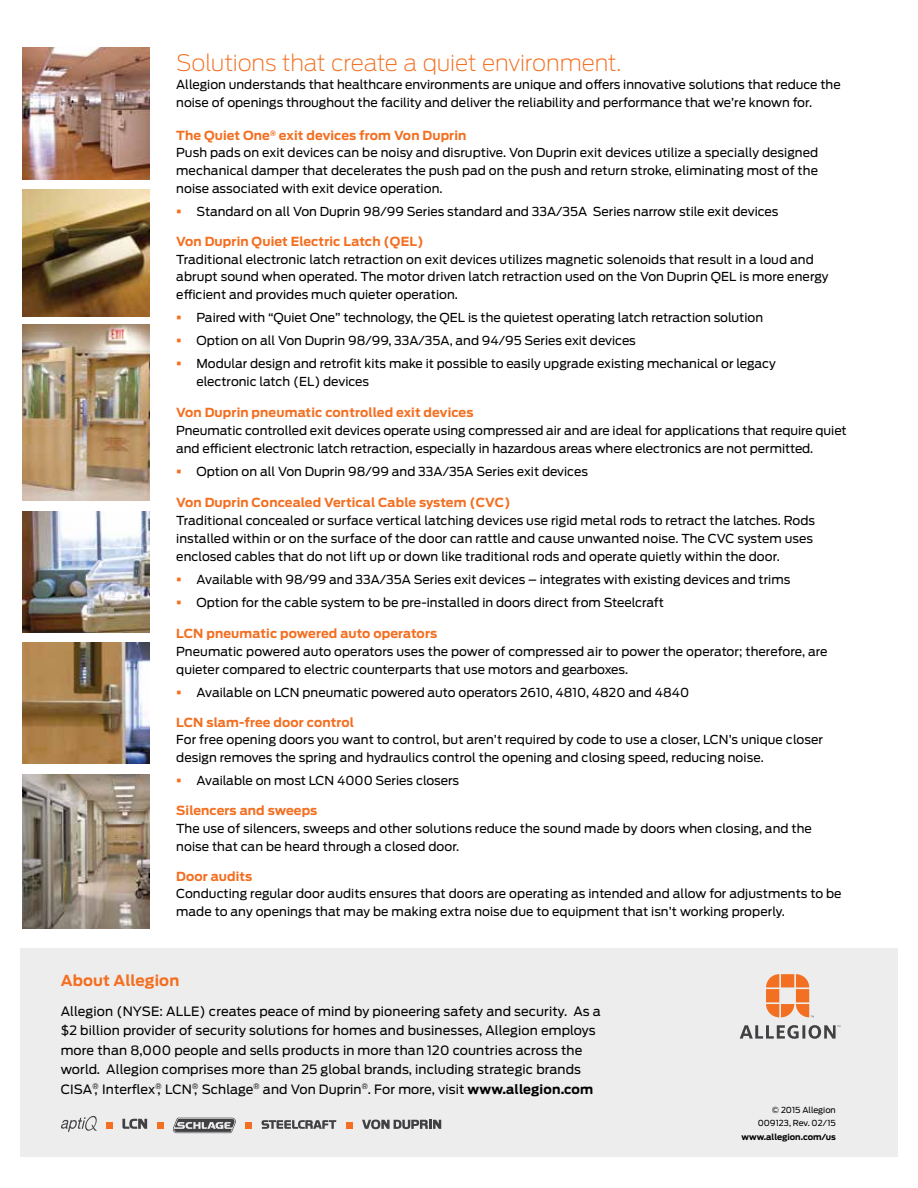
<style>
.page{position:relative;width:918px;height:1188px;background:#fff}
.page>*{position:absolute;margin:0;border:0;box-sizing:border-box;transform-origin:0 0}
.t1{font:200 22.5px "Antenna";letter-spacing:-.01em;color:#f36f21}
.t2{font:700 15px "Antenna";letter-spacing:.01em;color:#f36f21}
.t3{font:12.75px/19.5px "Antenna";letter-spacing:.01em;color:#000}
.t4{font:700 12.45px "Antenna";letter-spacing:.01em;color:#f36f21}
.t5{font:12.3px/17.7px "Antenna";color:#000}
.t6{font:8.25px/13.5px "Antenna";color:#000;text-align:right}
.t7{font:700 8.25px "Antenna";color:#000}
.s1{color:#f36f21}
.s2{font-weight:700}
</style>
<div class="page">
<div style="left:20px;top:949px;width:878px;height:208px;background:#ededee"></div>
<svg style="left:766px;top:974px;width:48px;height:43px"></svg>
<svg style="left:740px;top:1025px;width:100px;height:14px"></svg>
<svg style="left:122px;top:1119px;width:25px;height:10px"></svg>
<div style="left:106px;top:1122px;width:7px;height:7px;background:#f36f21"></div>
<div style="left:157px;top:1122px;width:6px;height:7px;background:#f36f21"></div>
<svg style="left:362px;top:1120px;width:79px;height:9px"></svg>
<svg style="left:173px;top:1118px;width:63px;height:15px"></svg>
<svg style="left:61px;top:1116px;width:36px;height:16px"></svg>
<svg style="left:262px;top:1120px;width:74px;height:9px"></svg>
<div style="left:245px;top:1122px;width:7px;height:7px;background:#f36f21"></div>
<div style="left:346px;top:1122px;width:6px;height:7px;background:#f36f21"></div>
<img style="left:22px;top:643px;width:127px;height:121px">
<img style="left:22px;top:325px;width:127px;height:176px">
<img style="left:22px;top:189px;width:127px;height:128px">
<img style="left:22px;top:47px;width:127px;height:133px">
<img style="left:22px;top:511px;width:127px;height:121px">
<img style="left:23px;top:774px;width:126px;height:154px">
<h1 class="t1" style="left:176px;top:50px;width:447px">Solutions that create a quiet environment.</h1>
<p class="t5" style="left:176px;top:76px;width:666px">Allegion understands that healthcare environments are unique and offers innovative solutions that reduce the noise of openings throughout the facility and deliver the reliability and performance that we’re known for.</p>
<p class="t4" style="left:176px;top:128px;width:292px">The Quiet One<sup>®</sup> exit devices from Von Duprin</p>
<p class="t5" style="left:176px;top:144px;width:643px;text-align:justify">Push pads on exit devices can be noisy and disruptive. Von Duprin exit devices utilize a specially designed mechanical damper that decelerates the push pad on the push and return stroke, eliminating most of the noise associated with exit device operation.</p>
<p class="t5" style="left:176px;top:203px;width:604px"><span class="s1">▪</span> Standard on all Von Duprin 98/99 Series standard and 33A/35A Series narrow stile exit devices</p>
<p class="t4" style="left:176px;top:234px;width:249px">Von Duprin Quiet Electric Latch (QEL)</p>
<p class="t5" style="left:176px;top:250px;width:654px">Traditional electronic latch retraction on exit devices utilizes magnetic solenoids that result in a loud and abrupt sound when operated. The motor driven latch retraction used on the Von Duprin QEL is more energy efficient and provides much quieter operation.</p>
<p class="t5" style="left:176px;top:309px;width:588px"><span class="s1">▪</span> Paired with “Quiet One” technology, the QEL is the quietest operating latch retraction solution</p>
<p class="t5" style="left:176px;top:332px;width:461px"><span class="s1">▪</span> Option on all Von Duprin 98/99, 33A/35A, and 94/95 Series exit devices</p>
<p class="t5" style="left:196px;top:355px;width:581px;text-indent:-20px"><span class="s1">▪</span> Modular design and retrofit kits make it possible to easily upgrade existing mechanical or legacy electronic latch (EL) devices</p>
<p class="t4" style="left:176px;top:405px;width:299px">Von Duprin pneumatic controlled exit devices</p>
<p class="t5" style="left:176px;top:422px;width:672px">Pneumatic controlled exit devices operate using compressed air and are ideal for applications that require quiet and efficient electronic latch retraction, especially in hazardous areas where electronics are not permitted.</p>
<p class="t5" style="left:176px;top:463px;width:413px"><span class="s1">▪</span> Option on all Von Duprin 98/99 and 33A/35A Series exit devices</p>
<p class="t4" style="left:176px;top:495px;width:336px">Von Duprin Concealed Vertical Cable system (CVC)</p>
<p class="t5" style="left:176px;top:512px;width:640px">Traditional concealed or surface vertical latching devices use rigid metal rods to retract the latches. Rods installed within or on the surface of the door can rattle and cause unwanted noise. The CVC system uses enclosed cables that do not lift up or down like traditional rods and operate quietly within the door.</p>
<p class="t5" style="left:176px;top:570px;width:616px"><span class="s1">▪</span> Available with 98/99 and 33A/35A Series exit devices – integrates with existing devices and trims</p>
<p class="t5" style="left:176px;top:593px;width:489px"><span class="s1">▪</span> Option for the cable system to be pre-installed in doors direct from Steelcraft</p>
<p class="t4" style="left:176px;top:626px;width:262px">LCN pneumatic powered auto operators</p>
<p class="t5" style="left:176px;top:643px;width:653px">Pneumatic powered auto operators uses the power of compressed air to power the operator; therefore, are quieter compared to electric counterparts that use motors and gearboxes.</p>
<p class="t5" style="left:176px;top:683px;width:514px"><span class="s1">▪</span> Available on LCN pneumatic powered auto operators 2610, 4810, 4820 and 4840</p>
<p class="t4" style="left:176px;top:715px;width:179px">LCN slam-free door control</p>
<p class="t5" style="left:176px;top:731px;width:648px">For free opening doors you want to control, but aren’t required by code to use a closer, LCN’s unique closer design removes the spring and hydraulics control the opening and closing speed, reducing noise.</p>
<p class="t5" style="left:176px;top:772px;width:284px"><span class="s1">▪</span> Available on most LCN 4000 Series closers</p>
<p class="t4" style="left:176px;top:803px;width:143px">Silencers and sweeps</p>
<p class="t5" style="left:176px;top:820px;width:637px">The use of silencers, sweeps and other solutions reduce the sound made by doors when closing, and the noise that can be heard through a closed door.</p>
<p class="t4" style="left:176px;top:869px;width:78px">Door audits</p>
<p class="t5" style="left:176px;top:885px;width:667px">Conducting regular door audits ensures that doors are operating as intended and allow for adjustments to be made to any openings that may be making extra noise due to equipment that isn’t working properly.</p>
<p class="t2" style="left:61px;top:972px;width:120px">About Allegion</p>
<p class="t3" style="left:61px;top:1001px;width:542px">Allegion (NYSE: ALLE) creates peace of mind by pioneering safety and security. As a $2 billion provider of security solutions for homes and businesses, Allegion employs more than 8,000 people and sells products in more than 120 countries across the world. Allegion comprises more than 25 global brands, including strategic brands CISA<sup>®</sup>, Interflex<sup>®</sup>, LCN<sup>®</sup>, Schlage<sup>®</sup> and Von Duprin<sup>®</sup>. For more, visit <span class="s2">www.allegion.com</span></p>
<p class="t6" style="left:758px;top:1103px;width:80px">© 2015 Allegion<br>009123, Rev. 02/15</p>
<p class="t7" style="left:742px;top:1132px;width:96px">www.allegion.com/us</p>
</div>
